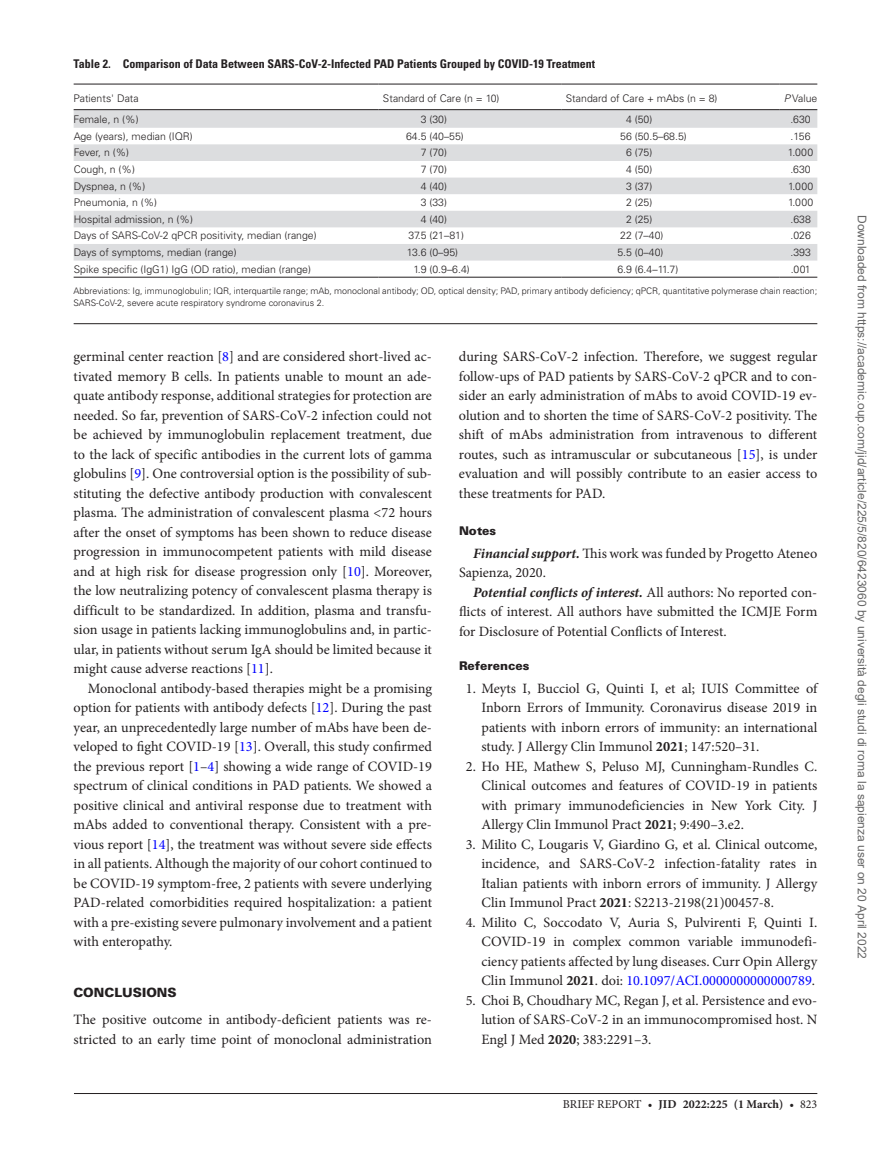
<style>
.page{position:relative;width:891px;height:1174px;background:#fff}
.page>*{position:absolute;margin:0;border:0;box-sizing:border-box;transform-origin:0 0}
.t1{font:14.25px/19.5px "Minion Pro";color:#231f20;text-align:justify}
.t2{font:900 12.75px "Univers LT Std";color:#231f20}
.t3{font:12px "Arial";color:#666}
.t4{font:700 condensed 12px "Univers LT Std";color:#231f20}
.t5{font:700 12px "Minion Pro";color:#231f20}
.t6{font:900 12px "Univers LT Std";color:#231f20}
.t7{font:300 10.5px "Univers LT Std";color:#231f20}
.t8{font:300 9px/12px "Univers LT Std";color:#231f20}
.s1{font-style:italic}
.s2{color:#00f}
.s3{font-weight:700;font-style:italic}
.s4{font-weight:700}
.s5{font-weight:400}
</style>
<div class="page">
<hr style="left:74px;top:1093px;width:743px;height:1px;background:#231f20">
<hr style="left:74px;top:323px;width:743px;height:1px;background:#231f20">
<svg style="left:74px;top:110px;width:743px;height:151px;fill:#dcdddf"></svg>
<hr style="left:74px;top:84px;width:304px;height:1px;background:#231f20">
<hr style="left:74px;top:109px;width:304px;height:1px;background:#231f20">
<hr style="left:378px;top:84px;width:183px;height:1px;background:#231f20">
<hr style="left:378px;top:109px;width:183px;height:1px;background:#231f20">
<hr style="left:561px;top:84px;width:218px;height:1px;background:#231f20">
<hr style="left:561px;top:109px;width:218px;height:1px;background:#231f20">
<hr style="left:779px;top:84px;width:38px;height:1px;background:#231f20">
<hr style="left:779px;top:109px;width:38px;height:1px;background:#231f20">
<hr style="left:74px;top:277px;width:304px;height:1px;background:#231f20">
<hr style="left:378px;top:277px;width:183px;height:1px;background:#231f20">
<hr style="left:561px;top:277px;width:218px;height:1px;background:#231f20">
<hr style="left:779px;top:277px;width:38px;height:1px;background:#231f20">
<p class="t4" style="left:74px;top:56px;width:523px">Table 2. Comparison of Data Between SARS-CoV-2-Infected PAD Patients Grouped by COVID-19 Treatment</p>
<p class="t7" style="left:74px;top:92px;width:67px">Patients' Data</p>
<p class="t7" style="left:383px;top:92px;width:118px">Standard of Care (n = 10)</p>
<p class="t7" style="left:566px;top:92px;width:153px">Standard of Care + mAbs (n = 8)</p>
<p class="t7" style="left:784px;top:92px;width:35px"><span class="s1">P</span> Value</p>
<p class="t7" style="left:74px;top:113px;width:66px">Female, n (%)</p>
<p class="t7" style="left:421px;top:113px;width:28px">3 (30)</p>
<p class="t7" style="left:626px;top:113px;width:28px">4 (50)</p>
<p class="t7" style="left:790px;top:113px;width:22px">.630</p>
<p class="t7" style="left:74px;top:130px;width:121px">Age (years), median (IQR)</p>
<p class="t7" style="left:406px;top:130px;width:59px">64.5 (40–55)</p>
<p class="t7" style="left:620px;top:130px;width:68px">56 (50.5–68.5)</p>
<p class="t7" style="left:791px;top:130px;width:21px">.156</p>
<p class="t7" style="left:74px;top:146px;width:57px">Fever, n (%)</p>
<p class="t7" style="left:421px;top:146px;width:28px">7 (70)</p>
<p class="t7" style="left:626px;top:146px;width:28px">6 (75)</p>
<p class="t7" style="left:788px;top:146px;width:27px">1.000</p>
<p class="t7" style="left:74px;top:163px;width:63px">Cough, n (%)</p>
<p class="t7" style="left:421px;top:163px;width:28px">7 (70)</p>
<p class="t7" style="left:626px;top:163px;width:28px">4 (50)</p>
<p class="t7" style="left:790px;top:163px;width:22px">.630</p>
<p class="t7" style="left:74px;top:180px;width:73px">Dyspnea, n (%)</p>
<p class="t7" style="left:421px;top:180px;width:28px">4 (40)</p>
<p class="t7" style="left:626px;top:180px;width:28px">3 (37)</p>
<p class="t7" style="left:788px;top:180px;width:27px">1.000</p>
<p class="t7" style="left:74px;top:196px;width:85px">Pneumonia, n (%)</p>
<p class="t7" style="left:421px;top:196px;width:28px">3 (33)</p>
<p class="t7" style="left:626px;top:196px;width:28px">2 (25)</p>
<p class="t7" style="left:788px;top:196px;width:27px">1.000</p>
<p class="t7" style="left:74px;top:213px;width:121px">Hospital admission, n (%)</p>
<p class="t7" style="left:421px;top:213px;width:28px">4 (40)</p>
<p class="t7" style="left:626px;top:213px;width:28px">2 (25)</p>
<p class="t7" style="left:790px;top:213px;width:22px">.638</p>
<p class="t7" style="left:74px;top:229px;width:245px">Days of SARS-CoV-2 qPCR positivity, median (range)</p>
<p class="t7" style="left:408px;top:229px;width:57px">37.5 (21–81)</p>
<p class="t7" style="left:620px;top:229px;width:45px">22 (7–40)</p>
<p class="t7" style="left:790px;top:229px;width:22px">.026</p>
<p class="t7" style="left:74px;top:246px;width:164px">Days of symptoms, median (range)</p>
<p class="t7" style="left:407px;top:246px;width:53px">13.6 (0–95)</p>
<p class="t7" style="left:617px;top:246px;width:48px">5.5 (0–40)</p>
<p class="t7" style="left:790px;top:246px;width:22px">.393</p>
<p class="t7" style="left:74px;top:263px;width:239px">Spike specific (IgG1) IgG (OD ratio), median (range)</p>
<p class="t7" style="left:414px;top:263px;width:58px">1.9 (0.9–6.4)</p>
<p class="t7" style="left:617px;top:263px;width:62px">6.9 (6.4–11.7)</p>
<p class="t7" style="left:791px;top:263px;width:21px">.001</p>
<p class="t8" style="left:74px;top:285px;width:745px">Abbreviations: Ig, immunoglobulin; IQR, interquartile range; mAb, monoclonal antibody; OD, optical density; PAD, primary antibody deficiency; qPCR, quantitative polymerase chain reaction;<br>SARS-CoV-2, severe acute respiratory syndrome coronavirus 2.</p>
<p class="t1" style="left:74px;top:347px;width:360px">germinal center reaction [<span class="s2">8</span>] and are considered short-lived ac&shy;tivated memory B cells. In patients unable to mount an ade&shy;quate antibody response, additional strategies for protection are needed. So far, prevention of SARS-CoV-2 infection could not be achieved by immunoglobulin replacement treatment, due to the lack of specific antibodies in the current lots of gamma globulins [<span class="s2">9</span>]. One controversial option is the possibility of sub&shy;stituting the defective antibody production with convalescent plasma. The administration of convalescent plasma &lt;72 hours after the onset of symptoms has been shown to reduce disease progression in immunocompetent patients with mild disease and at high risk for disease progression only [<span class="s2">10</span>]. Moreover, the low neutralizing potency of convalescent plasma therapy is difficult to be standardized. In addition, plasma and transfu&shy;sion usage in patients lacking immunoglobulins and, in partic&shy;ular, in patients without serum IgA should be limited because it might cause adverse reactions [<span class="s2">11</span>].</p>
<p class="t1" style="left:74px;top:679px;width:360px;text-indent:14px">Monoclonal antibody-based therapies might be a promising option for patients with antibody defects [<span class="s2">12</span>]. During the past year, an unprecedentedly large number of mAbs have been de&shy;veloped to fight COVID-19 [<span class="s2">13</span>]. Overall, this study confirmed the previous report [<span class="s2">1</span>–<span class="s2">4</span>] showing a wide range of COVID-19 spectrum of clinical conditions in PAD patients. We showed a positive clinical and antiviral response due to treatment with mAbs added to conventional therapy. Consistent with a pre&shy;vious report [<span class="s2">14</span>], the treatment was without severe side effects in all patients. Although the majority of our cohort continued to be COVID-19 symptom-free, 2 patients with severe underlying PAD-related comorbidities required hospitalization: a patient with a pre-existing severe pulmonary involvement and a patient with enteropathy.</p>
<p class="t2" style="left:74px;top:985px;width:105px">CONCLUSIONS</p>
<p class="t1" style="left:74px;top:1010px;width:360px">The positive outcome in antibody-deficient patients was re&shy;stricted to an early time point of monoclonal administration</p>
<p class="t1" style="left:459px;top:347px;width:360px">during SARS-CoV-2 infection. Therefore, we suggest regular follow-ups of PAD patients by SARS-CoV-2 qPCR and to con&shy;sider an early administration of mAbs to avoid COVID-19 ev&shy;olution and to shorten the time of SARS-CoV-2 positivity. The shift of mAbs administration from intravenous to different routes, such as intramuscular or subcutaneous [<span class="s2">15</span>], is under evaluation and will possibly contribute to an easier access to these treatments for PAD.</p>
<p class="t6" style="left:459px;top:524px;width:39px">Notes</p>
<p class="t1" style="left:459px;top:544px;width:360px;text-indent:14px"><span class="s3">Financial support.</span> This work was funded by Progetto Ateneo<br>Sapienza, 2020.</p>
<p class="t1" style="left:459px;top:583px;width:360px;text-indent:14px"><span class="s3">Potential conflicts of interest.</span> All authors: No reported con&shy;flicts of interest. All authors have submitted the ICMJE Form for Disclosure of Potential Conflicts of Interest.</p>
<p class="t6" style="left:459px;top:659px;width:72px">References</p>
<p class="t1" style="left:481px;top:679px;width:337px;text-indent:-16px">1. Meyts I, Bucciol G, Quinti I, et al; IUIS Committee of Inborn Errors of Immunity. Coronavirus disease 2019 in patients with inborn errors of immunity: an international study. J Allergy Clin Immunol <span class="s4">2021</span>; 147:520–31.</p>
<p class="t1" style="left:481px;top:757px;width:337px;text-indent:-16px">2. Ho HE, Mathew S, Peluso MJ, Cunningham-Rundles C.<br>Clinical outcomes and features of COVID-19 in patients with primary immunodeficiencies in New York City. J Allergy Clin Immunol Pract <span class="s4">2021</span>; 9:490–3.e2.</p>
<p class="t1" style="left:481px;top:835px;width:337px;text-indent:-16px">3. Milito C, Lougaris V, Giardino G, et al. Clinical outcome, incidence, and SARS-CoV-2 infection-fatality rates in Italian patients with inborn errors of immunity. J Allergy Clin Immunol Pract <span class="s4">2021</span>: S2213-2198(21)00457-8.</p>
<p class="t1" style="left:481px;top:913px;width:337px;text-indent:-16px">4. Milito C, Soccodato V, Auria S, Pulvirenti F, Quinti I.<br>COVID-19 in complex common variable immunodefi&shy;ciency patients affected by lung diseases. Curr Opin Allergy Clin Immunol <span class="s4">2021</span>. doi: <span class="s2">10.1097/ACI.0000000000000789</span>.</p>
<p class="t1" style="left:481px;top:991px;width:337px;text-indent:-16px">5. Choi B, Choudhary MC, Regan J, et al. Persistence and evo&shy;lution of SARS-CoV-2 in an immunocompromised host. N Engl J Med <span class="s4">2020</span>; 383:2291–3.</p>
<p class="t5" style="left:563px;top:1095px;width:256px"><span class="s5">BRIEF REPORT •</span> JID 2022:225 (1 March) <span class="s5">• 823</span></p>
<p class="t3" style="left:866px;top:215px;width:745px;rotate:90deg">Downloaded from https://academic.oup.com/jid/article/225/5/820/6423060 by università degli studi di roma la sapienza user on 20 April 2022</p>
</div>
